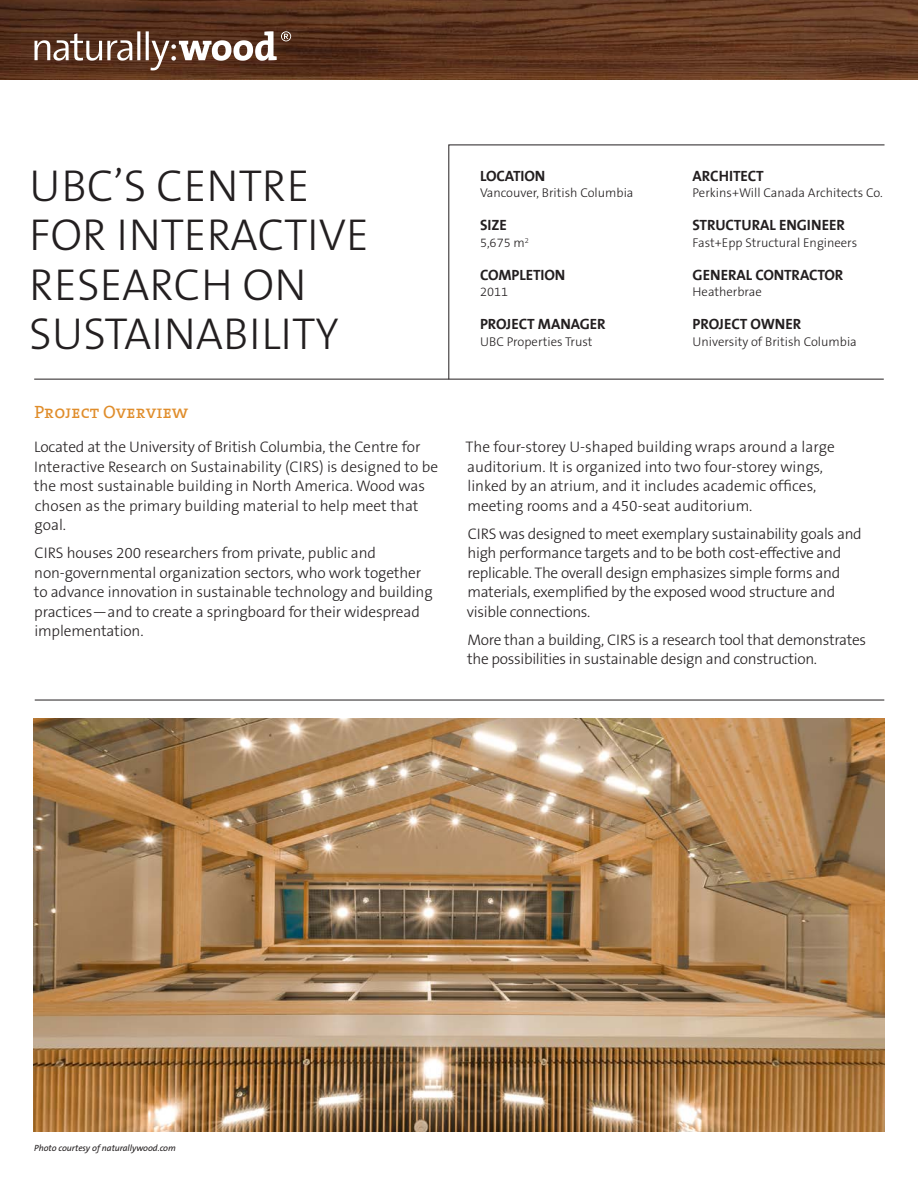
<style>
.page{position:relative;width:918px;height:1188px;background:#fff}
.page>*{position:absolute;margin:0;border:0;box-sizing:border-box;transform-origin:0 0}
.profile_main_title{font:300 45px/49.5px "The Sans B3";color:#231f20}
.body_copy{font:18px "The Serif 5 Regular Caps";color:#e08d2b}
.body_copy2{font:300 15.3px/19.5px "The Sans B3";letter-spacing:-.01em;color:#231f20}
.project_details_titl{font:15px "The Sans Bold Caps";letter-spacing:-.005em;color:#231f20}
.project_details_titl-2{font:300 12.75px "The Sans B3";color:#231f20}
.project_details_cont{font:300 12.75px "The Sans B3";color:#231f20}
.photo_credit{font:italic 9px "The Sans B5 Plain";letter-spacing:-.005em;color:#231f20}
</style>
<div class="page">
<img style="left:33px;top:718px;width:852px;height:414px">
<img style="left:0;top:0;width:918px;height:79px">
<svg style="left:34px;top:31px;width:257px;height:39px"></svg>
<svg style="left:448px;top:145px;width:437px;height:234px"></svg>
<hr style="left:34px;top:379px;width:850px;height:1px;background:#231f20">
<hr style="left:35px;top:700px;width:849px;height:1px;background:#231f20">
<p class="profile_main_title" style="left:29px;top:163px;width:341px">UBC’S CENTRE<br>FOR INTERACTIVE<br>RESEARCH ON<br>SUSTAINABILITY</p>
<p class="body_copy" style="left:34px;top:397px;width:155px">Project Overview</p>
<p class="body_copy2" style="left:34px;top:438px;width:406px">Located at the University of British Columbia, the Centre for Interactive Research on Sustainability (CIRS) is designed to be the most sustainable building in North America. Wood was chosen as the primary building material to help meet that goal.</p>
<p class="body_copy2" style="left:34px;top:544px;width:400px">CIRS houses 200 researchers from private, public and non-governmental organization sectors, who work together to advance innovation in sustainable technology and building practices—and to create a springboard for their widespread implementation.</p>
<p class="project_details_titl" style="left:480px;top:163px;width:67px">LOCATION</p>
<p class="project_details_titl-2" style="left:480px;top:186px;width:155px">Vancouver, British Columbia</p>
<p class="project_details_titl" style="left:480px;top:213px;width:28px">SIZE</p>
<p class="project_details_cont" style="left:480px;top:236px;width:50px">5,675 m<sup>2</sup></p>
<p class="project_details_titl" style="left:480px;top:262px;width:87px">COMPLETION</p>
<p class="project_details_titl-2" style="left:480px;top:285px;width:30px">2011</p>
<p class="project_details_titl" style="left:480px;top:312px;width:127px">PROJECT MANAGER</p>
<p class="project_details_titl-2" style="left:480px;top:335px;width:114px">UBC Properties Trust</p>
<p class="project_details_titl" style="left:693px;top:163px;width:73px">ARCHITECT</p>
<p class="project_details_titl-2" style="left:693px;top:186px;width:192px">Perkins+Will Canada Architects Co.</p>
<p class="project_details_titl" style="left:693px;top:213px;width:154px">STRUCTURAL ENGINEER</p>
<p class="project_details_titl-2" style="left:693px;top:236px;width:166px">Fast+Epp Structural Engineers</p>
<p class="project_details_titl" style="left:693px;top:262px;width:152px">GENERAL CONTRACTOR</p>
<p class="project_details_titl-2" style="left:693px;top:285px;width:71px">Heatherbrae</p>
<p class="project_details_titl" style="left:693px;top:312px;width:110px">PROJECT OWNER</p>
<p class="project_details_titl-2" style="left:693px;top:335px;width:166px">University of British Columbia</p>
<p class="body_copy2" style="left:466px;top:438px;width:371px">The four-storey U-shaped building wraps around a large auditorium. It is organized into two four-storey wings, linked by an atrium, and it includes academic offices, meeting rooms and a 450-seat auditorium.</p>
<p class="body_copy2" style="left:467px;top:524px;width:396px">CIRS was designed to meet exemplary sustainability goals and high performance targets and to be both cost-effective and replicable. The overall design emphasizes simple forms and materials, exemplified by the exposed wood structure and visible connections.</p>
<p class="body_copy2" style="left:467px;top:631px;width:400px">More than a building, CIRS is a research tool that demonstrates the possibilities in sustainable design and construction.</p>
<p class="photo_credit" style="left:34px;top:1143px;width:143px">Photo courtesy of naturallywood.com</p>
</div>
